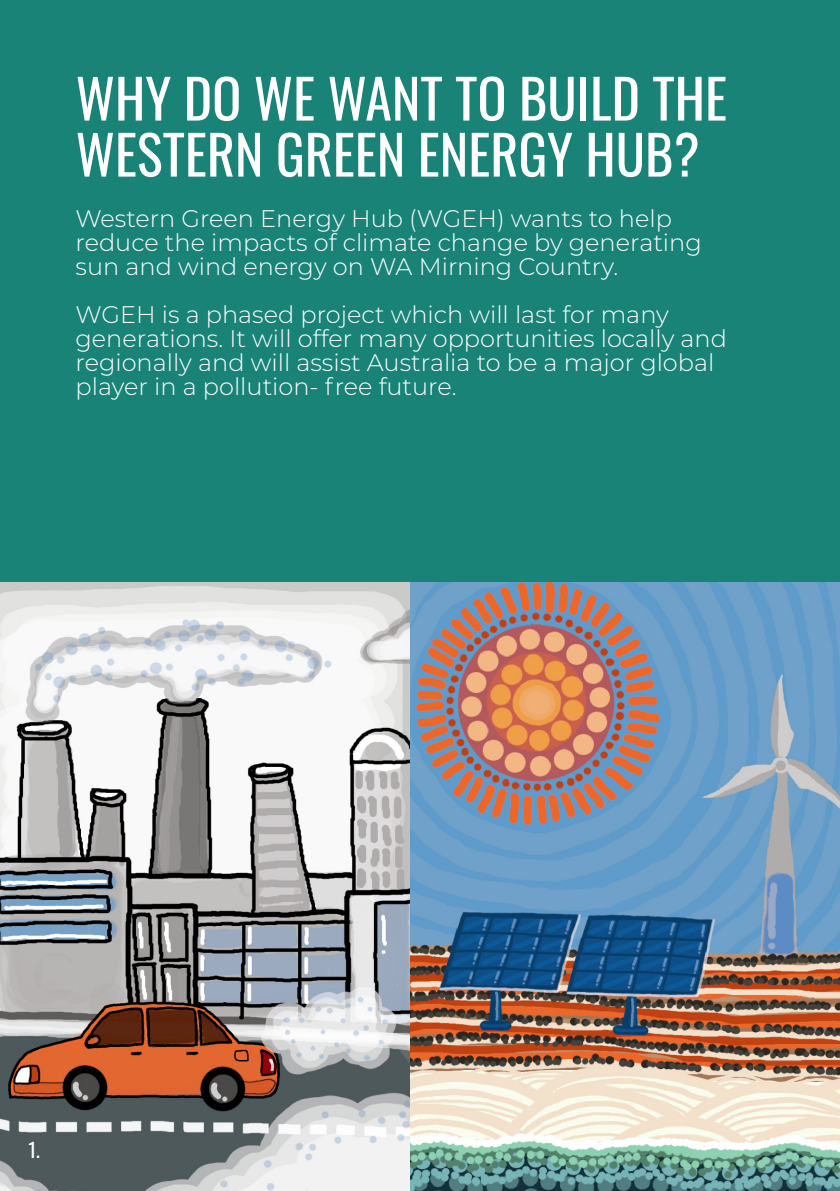
<style>
.page{position:relative;width:840px;height:1191px;background:#fff}
.page>*{position:absolute;margin:0;border:0;box-sizing:border-box;transform-origin:0 0}
.t1{font:54px/56px "Oswald";color:#fff}
.t2{font:300 24px/24px "Montserrat";color:#fff}
.t3{font:20px "Oswald";color:#fff}
</style>
<div class="page">
<div style="left:0;top:0;width:839px;height:1191px;background:#198377"></div>
<img style="left:0;top:582px;width:839px;height:609px">
<p class="t1" style="left:75px;top:65px;width:652px">WHY DO WE WANT TO BUILD THE<br>WESTERN GREEN ENERGY HUB?</p>
<p class="t2" style="left:75px;top:206px;width:627px">Western Green Energy Hub (WGEH) wants to help reduce the impacts of climate change by generating sun and wind energy on WA Mirning Country.</p>
<p class="t2" style="left:75px;top:302px;width:652px">WGEH is a phased project which will last for many generations. It will offer many opportunities locally and regionally and will assist Australia to be a major global player in a pollution- free future.</p>
<p class="t3" style="left:28px;top:1131px;width:13px">1.</p>
</div>
